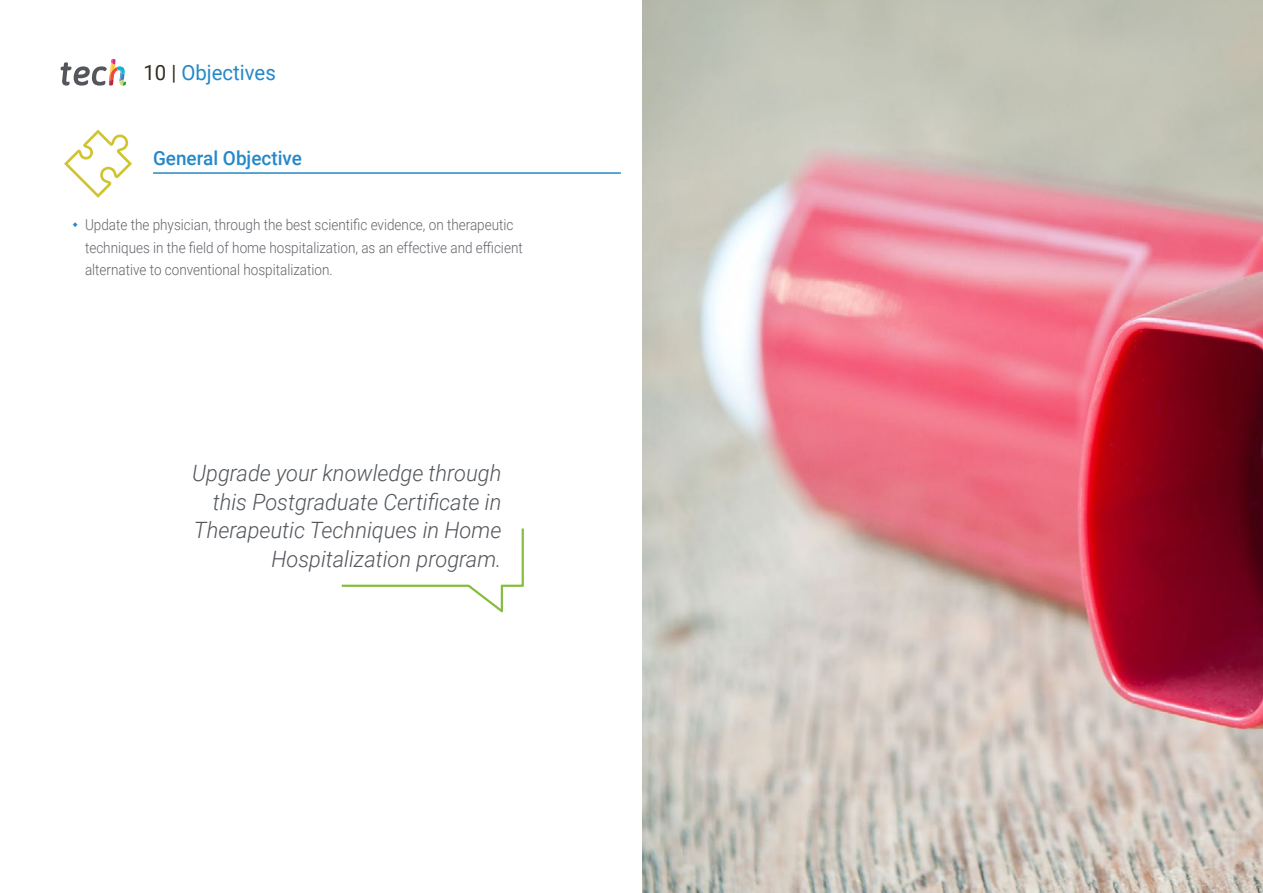
<style>
.page{position:relative;width:1263px;height:893px;background:#fff}
.page>*{position:absolute;margin:0;border:0;box-sizing:border-box;transform-origin:0 0}
.t1{font:italic 300 22.5px/28.5px "Roboto";color:#52555b;text-align:right}
.t2{font:21px "Roboto";color:#2488c9}
.t3{font:500 19.5px "Roboto";color:#2488c9}
.t4{font:300 15px/22.5px "Roboto";color:#61646a;scale:.9 1}
.s1{color:#312e20}
</style>
<div class="page">
<hr style="left:153px;top:173px;width:468px;height:1px;background:#2488c9">
<svg style="left:64px;top:130px;width:68px;height:68px"></svg>
<img style="left:642px;top:0;width:621px;height:893px">
<svg style="left:341px;top:528px;width:183px;height:85px"></svg>
<svg style="left:61px;top:59px;width:65px;height:27px"></svg>
<h2 class="t2" style="left:144px;top:57px;width:134px"><span class="s1">10 |</span> Objectives</h2>
<h3 class="t3" style="left:153px;top:144px;width:150px">General Objective</h3>
<p class="t4" style="left:85px;top:213px;width:488px">Update the physician, through the best scientific evidence, on therapeutic techniques in the field of home hospitalization, as an effective and efficient alternative to conventional hospitalization.</p>
<h1 class="t1" style="left:192px;top:458px;width:311px">Upgrade your knowledge through this Postgraduate Certificate in<br>Therapeutic Techniques in Home<br>Hospitalization program.</h1>
</div>
